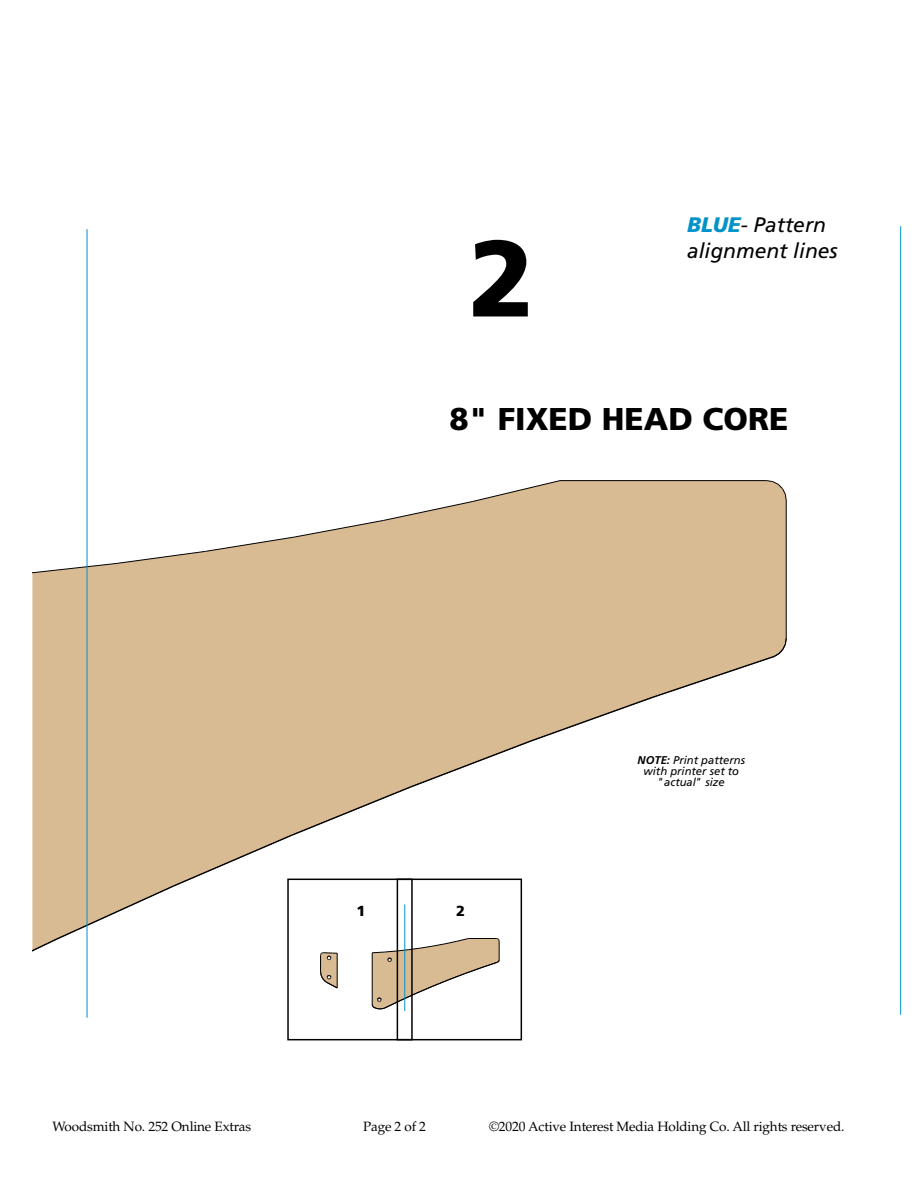
<style>
.page{position:relative;width:918px;height:1188px;background:#fff}
.page>*{position:absolute;margin:0;border:0;box-sizing:border-box;transform-origin:0 0}
.t1{font:900 108px "Frutiger";color:#000}
.t2{font:900 31.5px "Frutiger";color:#000}
.t3{font:italic 21px/25.2px "Frutiger";color:#000}
.t4{font:900 14.55px "Frutiger";color:#000}
.t5{font:13.5px "Palatino LT Std";letter-spacing:-.01em;color:#000}
.t6{font:italic 11.25px/11.2px "Frutiger";color:#000;text-align:center}
.s1{font-weight:900;color:#0092c8}
.s2{font-weight:700}
</style>
<div class="page">
<hr style="left:900px;top:226px;width:1px;height:789px;background:#0092c8">
<hr style="left:404px;top:905px;width:1px;height:106px;background:#0092c8">
<div style="left:287px;top:879px;width:126px;height:161px;border:2px solid #000"></div>
<div style="left:397px;top:879px;width:125px;height:161px;border:2px solid #000"></div>
<div style="left:32px;top:481px;width:754px;height:156px;background:#d9bb93"></div>
<svg style="left:766px;top:480px;width:21px;height:21px"></svg>
<svg style="left:32px;top:637px;width:755px;height:373px"></svg>
<hr style="left:786px;top:500px;width:1px;height:138px;background:#000">
<hr style="left:560px;top:480px;width:207px;height:1px;background:#000">
<svg style="left:32px;top:480px;width:529px;height:94px"></svg>
<hr style="left:87px;top:229px;width:1px;height:789px;background:#0092c8">
<h1 class="t1" style="left:469px;top:213px;width:68px">2</h1>
<h3 class="t3" style="left:687px;top:212px;width:152px"><span class="s1">BLUE</span>- Pattern alignment lines</h3>
<h2 class="t2" style="left:450px;top:400px;width:340px">8" FIXED HEAD CORE</h2>
<p class="t4" style="left:356px;top:902px;width:10px">1</p>
<p class="t4" style="left:456px;top:902px;width:10px">2</p>
<p class="t6" style="left:638px;top:754px;width:109px"><span class="s2">NOTE:</span> Print patterns with printer set to "actual" size</p>
<p class="t5" style="left:52px;top:1119px;width:200px">Woodsmith No. 252 Online Extras</p>
<p class="t5" style="left:363px;top:1119px;width:65px">Page 2 of 2</p>
<p class="t5" style="left:489px;top:1119px;width:357px">©2020 Active Interest Media Holding Co. All rights reserved.</p>
</div>
